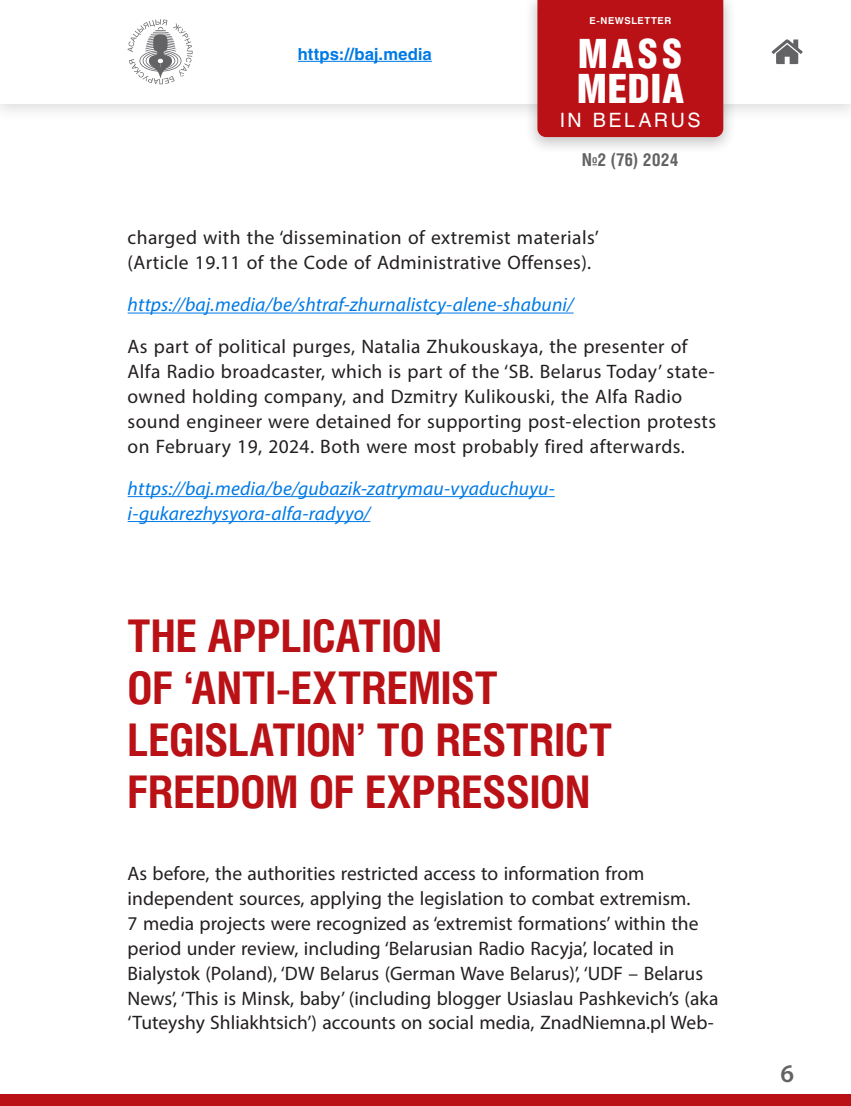
<style>
.page{position:relative;width:851px;height:1106px;background:#fff}
.page>*{position:absolute;margin:0;border:0;box-sizing:border-box;transform-origin:0 0}
.t1{font:700 45px/51.9px "Helios Cond C";letter-spacing:-.005em;color:#b91115}
.t2{font:40.5px/35.2px "Helios Cond Black C";letter-spacing:.025em;color:#fff}
.t3{font:600 25.5px "Myriad Pro";color:#636366}
.t4{font:19.5px/24.9px "Myriad Pro";letter-spacing:.005em;color:#231f20}
.t5{font:italic 19.5px/24.9px "Myriad Pro";letter-spacing:.01em;color:#007ae5}
.t6{font:19.5px "Helios C";letter-spacing:.14em;color:#fff}
.t7{font:700 17.85px "Helios Cond C";color:#636366}
.t8{font:700 16.5px "Helios C";letter-spacing:.005em;color:#007ae5}
.t9{font:700 9.45px "Helios C";letter-spacing:.06em;color:#fff}
</style>
<div class="page">
<div style="left:0;top:1094px;width:850px;height:12px;background:#b91115"></div>
<hr style="left:128px;top:312px;width:445px;height:1px;background:#007ae5">
<hr style="left:128px;top:496px;width:426px;height:1px;background:#007ae5">
<hr style="left:128px;top:521px;width:242px;height:1px;background:#007ae5">
<div style="left:0;top:0;width:850px;height:122px;background:#231f20;opacity:.15"></div>
<div style="left:0;top:0;width:850px;height:103px;background:#fff"></div>
<svg style="left:128px;top:19px;width:64px;height:65px"></svg>
<hr style="left:298px;top:61px;width:134px;height:1px;background:#007ae5">
<svg style="left:771px;top:39px;width:31px;height:25px"></svg>
<div style="left:523px;top:0;width:213px;height:155px;background:#231f20;opacity:.25"></div>
<div style="left:537px;top:0;width:186px;height:137px;background:#b91115"></div>
<p class="t8" style="left:298px;top:44px;width:135px">https://baj.media</p>
<p class="t9" style="left:589px;top:15px;width:83px">E-NEWSLETTER</p>
<h2 class="t2" style="left:576px;top:35px;width:109px">MASS<br>MEDIA</h2>
<p class="t6" style="left:560px;top:109px;width:142px">IN BELARUS</p>
<p class="t7" style="left:582px;top:149px;width:98px">№2 (76) 2024</p>
<p class="t4" style="left:128px;top:225px;width:472px">charged with the ‘dissemination of extremist materials’ (Article 19.11 of the Code of Administrative Offenses).</p>
<p class="t5" style="left:128px;top:292px;width:447px">https://baj.media/be/shtraf-zhurnalistcy-alene-shabuni/</p>
<p class="t4" style="left:128px;top:334px;width:590px">As part of political purges, Natalia Zhukouskaya, the presenter of Alfa Radio broadcaster, which is part of the ‘SB. Belarus Today’ state&shy;owned holding company, and Dzmitry Kulikouski, the Alfa Radio sound engineer were detained for supporting post-election protests on February 19, 2024. Both were most probably fired afterwards.</p>
<p class="t5" style="left:128px;top:475px;width:428px">https://baj.media/be/gubazik-zatrymau-vyaduchuyu&shy;i-gukarezhysyora-alfa-radyyo/</p>
<h1 class="t1" style="left:128px;top:609px;width:486px">THE APPLICATION<br>OF ‘ANTI-EXTREMIST<br>LEGISLATION’ TO RESTRICT<br>FREEDOM OF EXPRESSION</h1>
<p class="t4" style="left:128px;top:860px;width:592px">As before, the authorities restricted access to information from independent sources, applying the legislation to combat extremism.<br>7 media projects were recognized as ‘extremist formations’ within the period under review, including ‘Belarusian Radio Racyja’, located in Bialystok (Poland), ‘DW Belarus (German Wave Belarus)’, ‘UDF – Belarus News’, ‘This is Minsk, baby’ (including blogger Usiaslau Pashkevich’s (aka ‘Tuteyshy Shliakhtsich’) accounts on social media, ZnadNiemna.pl Web-</p>
<h3 class="t3" style="left:780px;top:1057px;width:15px">6</h3>
</div>
